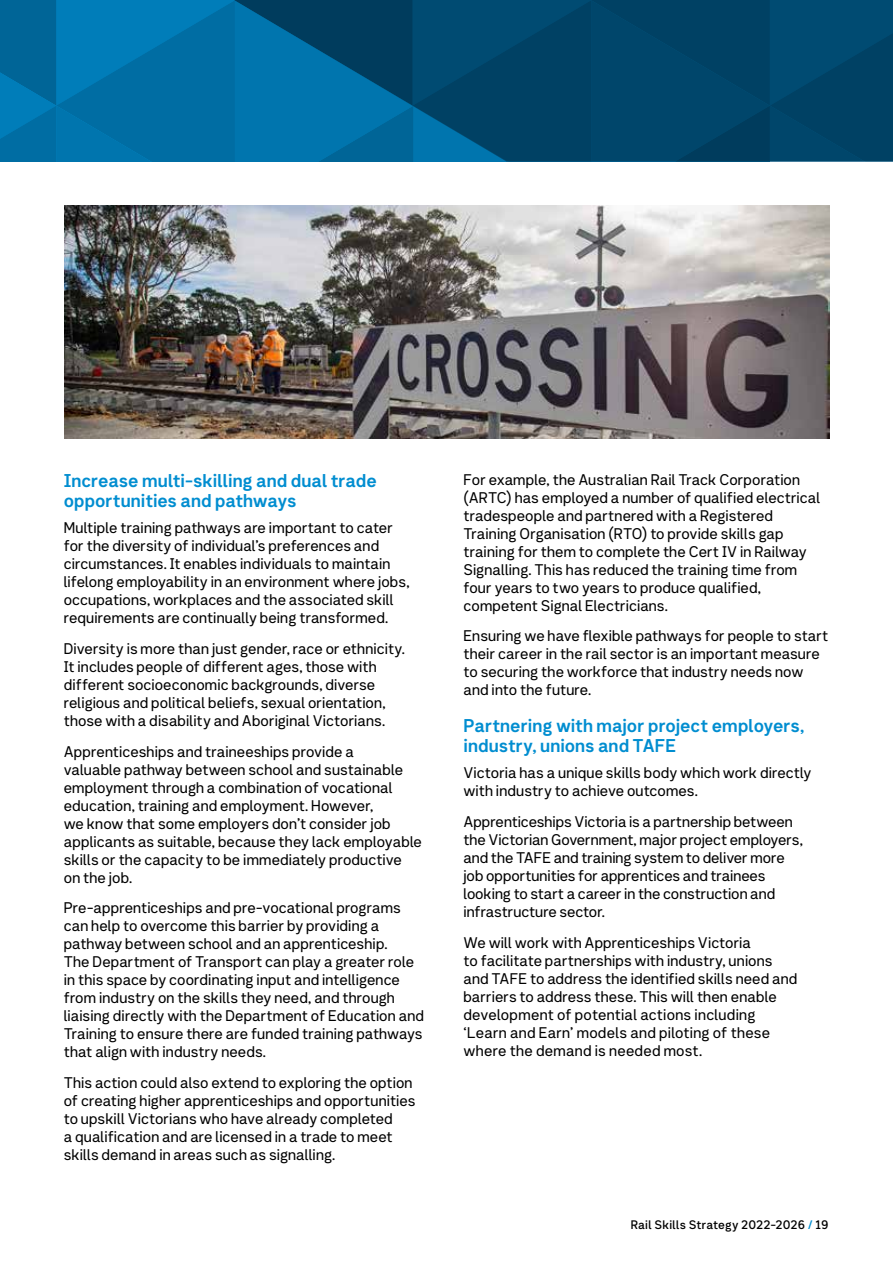
<style>
.page{position:relative;width:893px;height:1263px;background:#fff}
.page>*{position:absolute;margin:0;border:0;box-sizing:border-box;transform-origin:0 0}
.t1{font:18px/19.5px "Network Sans 2019 Bold";letter-spacing:-.005em;color:#008dd0}
.t2{font:15px/18px "Network Sans 2019 Regular";letter-spacing:.005em;color:#000}
.t3{font:12px "Network Sans 2019 Medium";letter-spacing:.015em;color:#000}
.s1{color:#008dd0}
</style>
<div class="page">
<hr style="left:0;top:853px;width:1px;height:410px;background:#000">
<svg style="left:0;top:0;width:201px;height:162px;background:#0071a9"></svg>
<svg style="left:201px;top:0;width:692px;height:162px;background:#004f78"></svg>
<img style="left:64px;top:206px;width:765px;height:232px">
<p class="t1" style="left:64px;top:470px;width:314px">Increase multi-skilling and dual trade opportunities and pathways</p>
<p class="t2" style="left:64px;top:518px;width:347px">Multiple training pathways are important to cater for the diversity of individual’s preferences and circumstances. It enables individuals to maintain lifelong employability in an environment where jobs, occupations, workplaces and the associated skill requirements are continually being transformed.</p>
<p class="t2" style="left:64px;top:639px;width:343px">Diversity is more than just gender, race or ethnicity.<br>It includes people of different ages, those with different socioeconomic backgrounds, diverse religious and political beliefs, sexual orientation, those with a disability and Aboriginal Victorians.</p>
<p class="t2" style="left:64px;top:741px;width:360px">Apprenticeships and traineeships provide a<br>valuable pathway between school and sustainable employment through a combination of vocational education, training and employment. However,<br>we know that some employers don’t consider job applicants as suitable, because they lack employable skills or the capacity to be immediately productive on the job.</p>
<p class="t2" style="left:64px;top:898px;width:362px">Pre-apprenticeships and pre-vocational programs can help to overcome this barrier by providing a pathway between school and an apprenticeship.<br>The Department of Transport can play a greater role in this space by coordinating input and intelligence from industry on the skills they need, and through liaising directly with the Department of Education and Training to ensure there are funded training pathways that align with industry needs.</p>
<p class="t2" style="left:64px;top:1073px;width:353px">This action could also extend to exploring the option of creating higher apprenticeships and opportunities to upskill Victorians who have already completed<br>a qualification and are licensed in a trade to meet skills demand in areas such as signalling.</p>
<p class="t2" style="left:463px;top:470px;width:358px">For example, the Australian Rail Track Corporation (ARTC) has employed a number of qualified electrical tradespeople and partnered with a Registered Training Organisation (RTO) to provide skills gap training for them to complete the Cert IV in Railway Signalling. This has reduced the training time from four years to two years to produce qualified, competent Signal Electricians.</p>
<p class="t2" style="left:463px;top:626px;width:366px">Ensuring we have flexible pathways for people to start their career in the rail sector is an important measure to securing the workforce that industry needs now and into the future.</p>
<p class="t1" style="left:463px;top:715px;width:342px">Partnering with major project employers, industry, unions and TAFE</p>
<p class="t2" style="left:463px;top:763px;width:350px">Victoria has a unique skills body which work directly with industry to achieve outcomes.</p>
<p class="t2" style="left:463px;top:812px;width:341px">Apprenticeships Victoria is a partnership between the Victorian Government, major project employers, and the TAFE and training system to deliver more job opportunities for apprentices and trainees looking to start a career in the construction and infrastructure sector.</p>
<p class="t2" style="left:463px;top:932px;width:335px">We will work with Apprenticeships Victoria<br>to facilitate partnerships with industry, unions and TAFE to address the identified skills need and barriers to address these. This will then enable development of potential actions including ‘Learn and Earn’ models and piloting of these where the demand is needed most.</p>
<p class="t3" style="left:631px;top:1214px;width:199px">Rail Skills Strategy 2022-2026 <span class="s1">/</span> 19</p>
</div>
